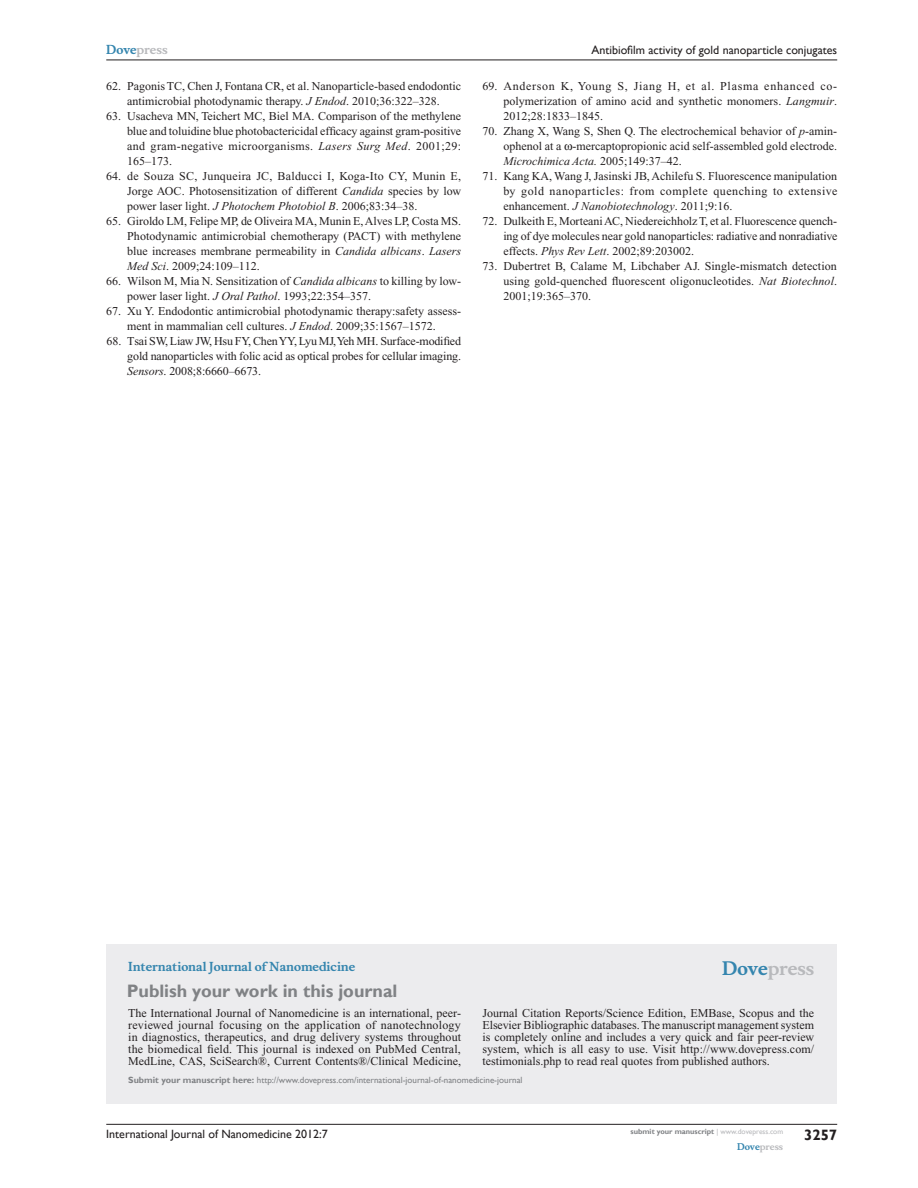
<style>
.page{position:relative;width:918px;height:1188px;background:#fff}
.page>*{position:absolute;margin:0;border:0;box-sizing:border-box;transform-origin:0 0}
.PromBx-H1{font:700 18px "Gill Sans";color:#808285}
.PromBx-Brand{font:700 18px "Musee";color:#b8b9bc}
.t1{font:700 15px "Gill Sans";color:#231f20}
.RefNL2{font:12px/15px "Times New Roman";color:#231f20;text-align:justify}
.PromBx-Tx{font:12px/12px "Times New Roman";color:#231f20;text-align:justify}
.t2{font:12px "Gill Sans";color:#231f20}
.PromBx-JrnlName{font:700 12px "Musee";color:#3485ae}
.t3{font:700 12px "Musee";color:#b8b9bc}
.PromBx-SubmitMssWebA{font:9px "Gill Sans";color:#808285}
.t4{font:700 9px "Musee";color:#b8b9bc}
.t5{font:700 7.5px "Gill Sans";color:#808285}
.s1{color:#3485ae}
.s2{font-style:italic}
.s3{font-weight:700}
.s4{font-weight:400;color:#b8b9bc}
</style>
<div class="page">
<div style="left:106px;top:944px;width:731px;height:159px;background:#ececee"></div>
<hr style="left:106px;top:1124px;width:731px;height:1px;background:#231f20">
<hr style="left:106px;top:60px;width:731px;height:1px;background:#231f20">
<p class="t3" style="left:106px;top:43px;width:63px"><span class="s1">Dove</span>press</p>
<p class="RefNL2" style="left:106px;top:79px;width:356px;text-align:center">62. Pagonis TC, Chen J, Fontana CR, et al. Nanoparticle-based endodontic antimicrobial photodynamic therapy. <span class="s2">J Endod</span>. 2010;36:322–328.</p>
<p class="RefNL2" style="left:127px;top:109px;width:335px;text-indent:-21px">63. Usacheva MN, Teichert MC, Biel MA. Comparison of the methylene blue and toluidine blue photobactericidal efficacy against gram-positive and gram-negative microorganisms. <span class="s2">Lasers Surg Med</span>. 2001;29:<br>165–173.</p>
<p class="RefNL2" style="left:127px;top:169px;width:335px;text-indent:-21px">64. de Souza SC, Junqueira JC, Balducci I, Koga-Ito CY, Munin E, Jorge AOC. Photosensitization of different <span class="s2">Candida</span> species by low power laser light. <span class="s2">J Photochem Photobiol B</span>. 2006;83:34–38.</p>
<p class="RefNL2" style="left:127px;top:214px;width:336px;text-indent:-21px">65. Giroldo LM, Felipe MP, de Oliveira MA, Munin E, Alves LP, Costa MS.<br>Photodynamic antimicrobial chemotherapy (PACT) with methylene blue increases membrane permeability in <span class="s2">Candida albicans</span>. <span class="s2">Lasers Med Sci</span>. 2009;24:109–112.</p>
<p class="RefNL2" style="left:127px;top:274px;width:335px;text-indent:-21px">66. Wilson M, Mia N. Sensitization of <span class="s2">Candida albicans</span> to killing by low&shy;power laser light. <span class="s2">J Oral Pathol</span>. 1993;22:354–357.</p>
<p class="RefNL2" style="left:106px;top:304px;width:356px;text-align:center">67. Xu Y. Endodontic antimicrobial photodynamic therapy:safety assess&shy;ment in mammalian cell cultures. <span class="s2">J Endod</span>. 2009;35:1567–1572.</p>
<p class="RefNL2" style="left:127px;top:334px;width:335px;text-indent:-21px">68. Tsai SW, Liaw JW, Hsu FY, Chen YY, Lyu MJ, Yeh MH. Surface-modified gold nanoparticles with folic acid as optical probes for cellular imaging.<br><span class="s2">Sensors</span>. 2008;8:6660–6673.</p>
<p class="t2" style="left:591px;top:43px;width:247px">Antibiofilm activity of gold nanoparticle conjugates</p>
<p class="RefNL2" style="left:503px;top:79px;width:335px;text-indent:-21px">69. Anderson K, Young S, Jiang H, et al. Plasma enhanced co&shy;polymerization of amino acid and synthetic monomers. <span class="s2">Langmuir</span>.<br>2012;28:1833–1845.</p>
<p class="RefNL2" style="left:503px;top:124px;width:335px;text-indent:-21px">70. Zhang X, Wang S, Shen Q. The electrochemical behavior of <span class="s2">p</span>-amin&shy;ophenol at a -mercaptopropionic acid self-assembled gold electrode.<br><span class="s2">Microchimica Acta.</span> 2005;149:37–42.</p>
<p class="RefNL2" style="left:503px;top:169px;width:336px;text-indent:-21px">71. Kang KA, Wang J, Jasinski JB, Achilefu S. Fluorescence manipulation by gold nanoparticles: from complete quenching to extensive enhancement. <span class="s2">J Nanobiotechnology</span>. 2011;9:16.</p>
<p class="RefNL2" style="left:503px;top:214px;width:336px;text-indent:-21px">72. Dulkeith E, Morteani AC, Niedereichholz T, et al. Fluorescence quench&shy;ing of dye molecules near gold nanoparticles: radiative and nonradiative effects. <span class="s2">Phys Rev Lett</span>. 2002;89:203002.</p>
<p class="RefNL2" style="left:503px;top:259px;width:335px;text-indent:-21px">73. Dubertret B, Calame M, Libchaber AJ. Single-mismatch detection using gold-quenched fluorescent oligonucleotides. <span class="s2">Nat Biotechnol</span>.<br>2001;19:365–370.</p>
<p class="PromBx-JrnlName" style="left:128px;top:959px;width:228px">International Journal of Nanomedicine</p>
<p class="PromBx-H1" style="left:127px;top:980px;width:272px">Publish your work in this journal</p>
<p class="PromBx-Brand" style="left:722px;top:958px;width:94px"><span class="s1">Dove</span>press</p>
<p class="PromBx-Tx" style="left:128px;top:1007px;width:334px">The International Journal of Nanomedicine is an international, peer&shy;reviewed journal focusing on the application of nanotechnology in diagnostics, therapeutics, and drug delivery systems throughout the biomedical field. This journal is indexed on PubMed Central, MedLine, CAS, SciSearch®, Current Contents®/Clinical Medicine,</p>
<p class="PromBx-Tx" style="left:482px;top:1007px;width:333px">Journal Citation Reports/Science Edition, EMBase, Scopus and the Elsevier Bibliographic databases. The manuscript management system is completely online and includes a very quick and fair peer-review system, which is all easy to use. Visit http://www.dovepress.com/ testimonials.php to read real quotes from published authors.</p>
<p class="PromBx-SubmitMssWebA" style="left:128px;top:1075px;width:396px"><span class="s3">Submit your manuscript here:</span> http://www.dovepress.com/international-journal-of-nanomedicine-journal</p>
<p class="t2" style="left:106px;top:1127px;width:223px">International Journal of Nanomedicine 2012:7</p>
<p class="t5" style="left:631px;top:1127px;width:154px">submit your manuscript <span class="s4">| www.dovepress.com</span></p>
<p class="t4" style="left:737px;top:1141px;width:48px"><span class="s1">Dove</span>press</p>
<p class="t1" style="left:804px;top:1126px;width:35px">3257</p>
</div>
